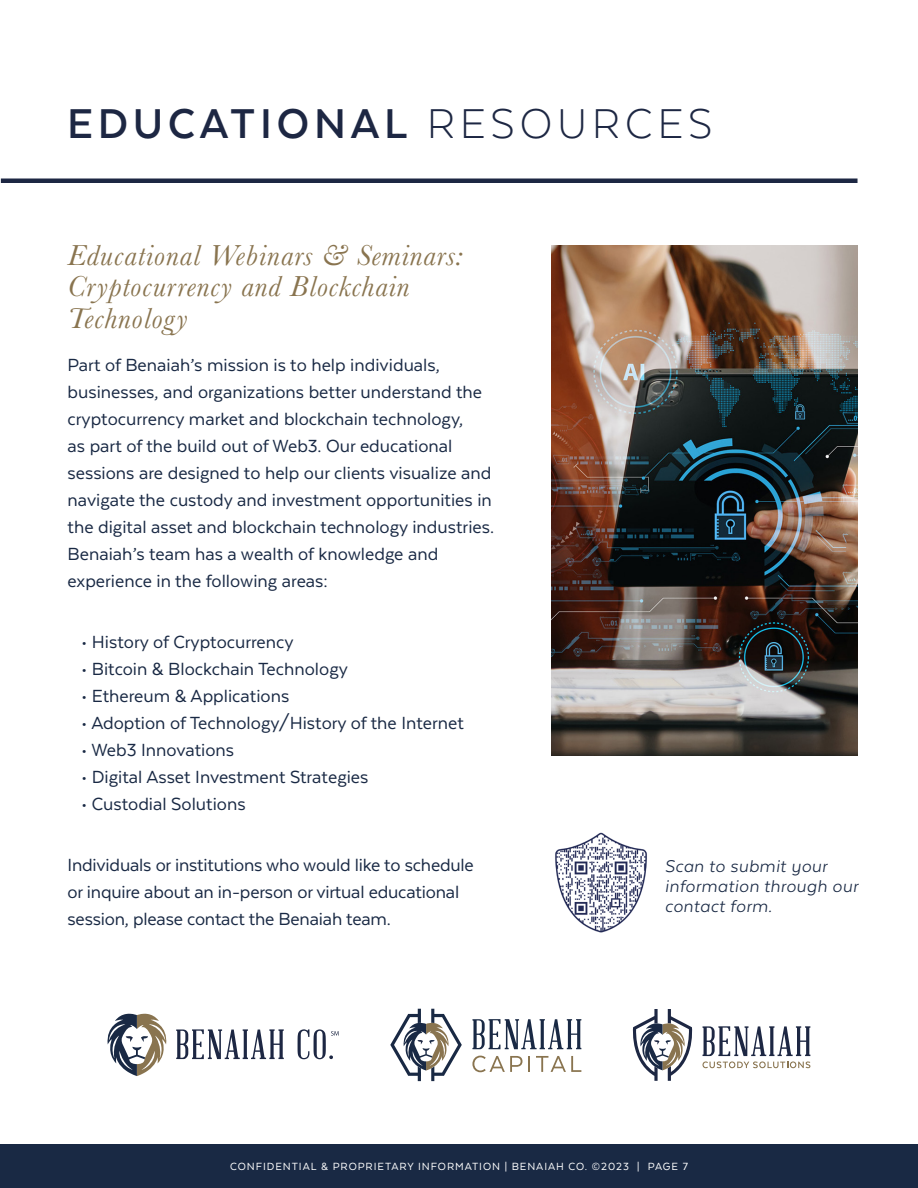
<style>
.page{position:relative;width:918px;height:1188px;background:#fff}
.page>*{position:absolute;margin:0;border:0;box-sizing:border-box;transform-origin:0 0}
.t1{font:700 48px "Texta";letter-spacing:.1em;color:#1d2743}
.t2{font:italic 30px/31.5px "Baskerville";letter-spacing:.03em;color:#89744f}
.t3{font:20.25px/27px "Texta";color:#192944}
.t4{font:italic 19.5px/19.8px "Texta";letter-spacing:.02em;color:#192944}
.t5{font:12px "Texta";letter-spacing:.08em;color:#fff}
.s1{font-weight:300}
</style>
<div class="page">
<div style="left:0;top:1144px;width:918px;height:44px;background:#192944"></div>
<img style="left:555px;top:833px;width:92px;height:99px">
<svg style="left:176px;top:1029px;width:108px;height:30px"></svg>
<svg style="left:298px;top:1029px;width:41px;height:30px"></svg>
<svg style="left:108px;top:1014px;width:59px;height:62px"></svg>
<svg style="left:390px;top:1009px;width:72px;height:72px"></svg>
<svg style="left:472px;top:1056px;width:58px;height:16px"></svg>
<svg style="left:536px;top:1056px;width:45px;height:16px"></svg>
<svg style="left:472px;top:1019px;width:109px;height:30px"></svg>
<svg style="left:703px;top:1026px;width:107px;height:42px"></svg>
<svg style="left:633px;top:1009px;width:60px;height:72px"></svg>
<div style="left:1px;top:178px;width:857px;height:5px;background:#1d2743"></div>
<img style="left:551px;top:245px;width:307px;height:511px">
<p class="t1" style="left:67px;top:99px;width:647px">EDUCATIONAL <span class="s1">RESOURCES</span></p>
<p class="t2" style="left:68px;top:239px;width:397px">Educational Webinars &amp; Seminars:<br>Cryptocurrency and Blockchain<br>Technology</p>
<p class="t3" style="left:68px;top:351px;width:428px">Part of Benaiah’s mission is to help individuals, businesses, and organizations better understand the cryptocurrency market and blockchain technology,<br>as part of the build out of Web3. Our educational sessions are designed to help our clients visualize and navigate the custody and investment opportunities in the digital asset and blockchain technology industries.<br>Benaiah’s team has a wealth of knowledge and experience in the following areas:</p>
<p class="t3" style="left:81px;top:628px;width:214px">• History of Cryptocurrency</p>
<p class="t3" style="left:81px;top:655px;width:268px">• Bitcoin &amp; Blockchain Technology</p>
<p class="t3" style="left:81px;top:682px;width:210px">• Ethereum &amp; Applications</p>
<p class="t3" style="left:81px;top:709px;width:384px">• Adoption of Technology/History of the Internet</p>
<p class="t3" style="left:81px;top:736px;width:155px">• Web3 Innovations</p>
<p class="t3" style="left:81px;top:763px;width:289px">• Digital Asset Investment Strategies</p>
<p class="t3" style="left:81px;top:790px;width:166px">• Custodial Solutions</p>
<p class="t3" style="left:68px;top:851px;width:408px">Individuals or institutions who would like to schedule or inquire about an in-person or virtual educational session, please contact the Benaiah team.</p>
<p class="t4" style="left:665px;top:856px;width:195px">Scan to submit your information through our contact form.</p>
<p class="t5" style="left:230px;top:1161px;width:459px">CONFIDENTIAL &amp; PROPRIETARY INFORMATION | BENAIAH CO. ©2023 | PAGE 7</p>
</div>
